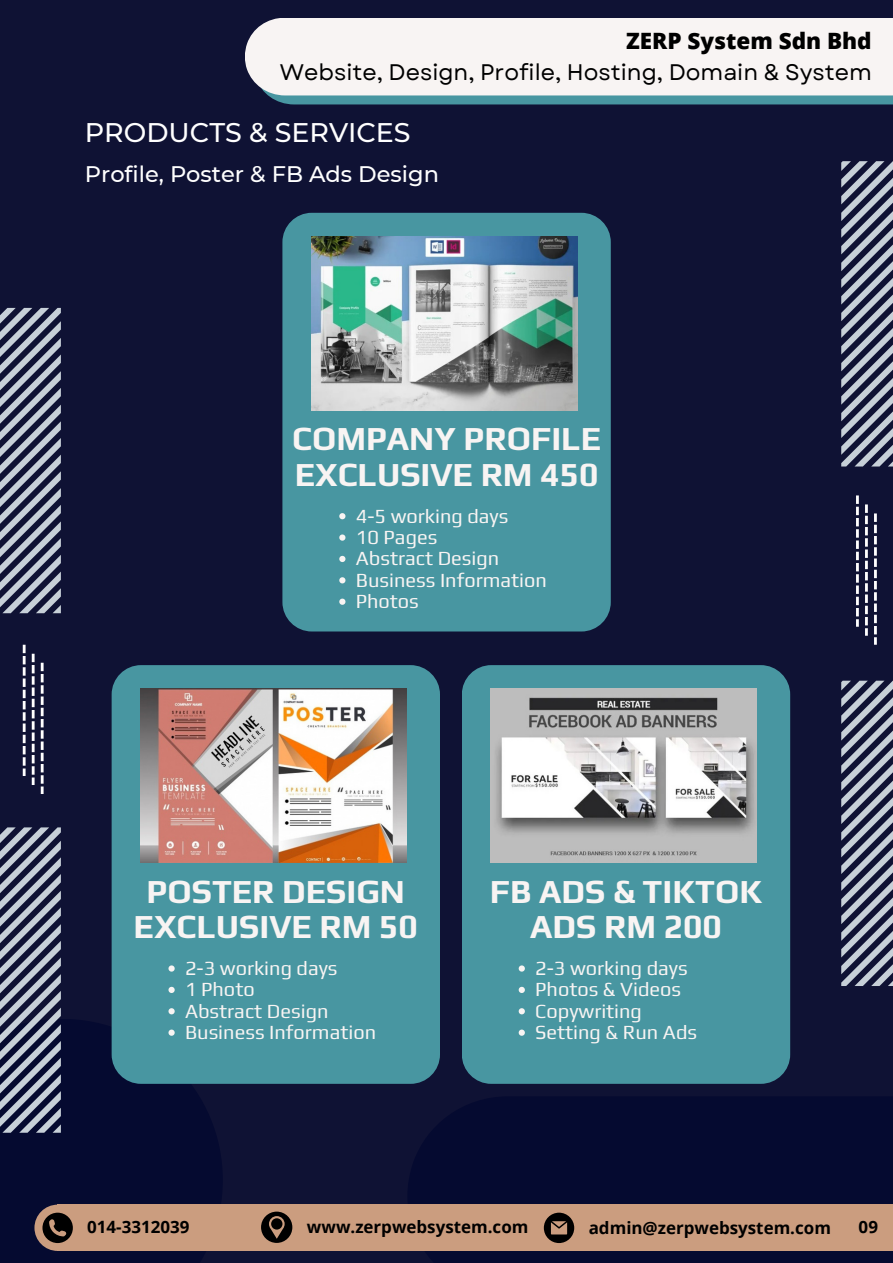
<style>
.page{position:relative;width:893px;height:1263px;background:#0f1234}
.page>*{position:absolute;margin:0;border:0;box-sizing:border-box;transform-origin:0 0}
.t1{font:700 33.38px/35.7px "Play";color:#f8f4f3;text-align:center}
.t2{font:500 26.85px "Montserrat";color:#fff}
.t3{font:22.5px "Garet";color:#000}
.t4{font:500 22.5px "Montserrat";color:#fff}
.t5{font:800 22.5px "Open Sans";color:#000}
.t6{font:19.95px "Play";color:#f8f4f3}
.t7{font:700 16.95px "Open Sans";color:#000}
</style>
<div class="page">
<div style="left:0;top:1019px;width:223px;height:244px;background:#050a30"></div>
<div style="left:407px;top:1096px;width:486px;height:167px;background:#050a30"></div>
<svg style="left:268px;top:95px;width:625px;height:9px;background:#5099a3"></svg>
<div style="left:245px;top:18px;width:648px;height:77px;background:#f8f4f3"></div>
<div style="left:112px;top:665px;width:328px;height:419px;background:#4896a1;border-radius:29px"></div>
<img style="left:141px;top:689px;width:265px;height:174px">
<div style="left:462px;top:665px;width:328px;height:419px;background:#4896a1;border-radius:29px"></div>
<img style="left:491px;top:689px;width:265px;height:174px">
<svg style="left:168px;top:965px;width:7px;height:6px"></svg>
<svg style="left:168px;top:987px;width:7px;height:6px"></svg>
<svg style="left:168px;top:1008px;width:7px;height:6px"></svg>
<svg style="left:168px;top:1029px;width:7px;height:7px"></svg>
<svg style="left:519px;top:965px;width:6px;height:6px"></svg>
<svg style="left:519px;top:987px;width:6px;height:6px"></svg>
<svg style="left:519px;top:1008px;width:6px;height:6px"></svg>
<svg style="left:519px;top:1029px;width:6px;height:7px"></svg>
<svg style="left:0;top:308px;width:61px;height:305px"></svg>
<svg style="left:0;top:827px;width:61px;height:306px"></svg>
<svg style="left:23px;top:645px;width:3px;height:131px"></svg>
<svg style="left:32px;top:654px;width:3px;height:131px"></svg>
<svg style="left:41px;top:663px;width:3px;height:131px"></svg>
<svg style="left:841px;top:161px;width:52px;height:306px"></svg>
<svg style="left:841px;top:681px;width:52px;height:305px"></svg>
<svg style="left:856px;top:495px;width:3px;height:132px"></svg>
<svg style="left:865px;top:504px;width:3px;height:132px"></svg>
<svg style="left:874px;top:513px;width:3px;height:132px"></svg>
<div style="left:34px;top:1204px;width:47px;height:47px;background:#cb9d7f;border-radius:50%"></div>
<div style="left:58px;top:1204px;width:835px;height:47px;background:#cb9d7f"></div>
<svg style="left:42px;top:1212px;width:31px;height:31px"></svg>
<svg style="left:261px;top:1211px;width:31px;height:32px"></svg>
<svg style="left:544px;top:1212px;width:30px;height:31px"></svg>
<div style="left:282px;top:213px;width:329px;height:418px;background:#4896a1;border-radius:29px"></div>
<img style="left:311px;top:237px;width:266px;height:173px">
<svg style="left:339px;top:513px;width:6px;height:6px"></svg>
<svg style="left:339px;top:534px;width:6px;height:7px"></svg>
<svg style="left:339px;top:556px;width:6px;height:6px"></svg>
<svg style="left:339px;top:577px;width:6px;height:6px"></svg>
<svg style="left:339px;top:599px;width:6px;height:6px"></svg>
<h3 class="t5" style="left:626px;top:25px;width:247px">ZERP System Sdn Bhd</h3>
<h4 class="t3" style="left:280px;top:56px;width:593px">Website, Design, Profile, Hosting, Domain &amp; System</h4>
<p class="t2" style="left:85px;top:116px;width:327px">PRODUCTS &amp; SERVICES</p>
<p class="t4" style="left:85px;top:160px;width:355px">Profile, Poster &amp; FB Ads Design</p>
<p class="t1" style="left:292px;top:420px;width:310px;text-align:left">COMPANY PROFILE<br>EXCLUSIVE RM 450</p>
<p class="t6" style="left:356px;top:504px;width:154px">4-5 working days</p>
<p class="t6" style="left:356px;top:525px;width:83px">10 Pages</p>
<p class="t6" style="left:356px;top:547px;width:145px">Abstract Design</p>
<h1 class="t6" style="left:356px;top:568px;width:193px">Business Information</h1>
<h1 class="t6" style="left:356px;top:589px;width:65px">Photos</h1>
<p class="t1" style="left:134px;top:873px;width:286px">POSTER DESIGN<br>EXCLUSIVE RM 50</p>
<p class="t6" style="left:185px;top:956px;width:154px">2-3 working days</p>
<p class="t6" style="left:185px;top:978px;width:71px">1 Photo</p>
<p class="t6" style="left:185px;top:999px;width:145px">Abstract Design</p>
<p class="t6" style="left:185px;top:1020px;width:193px">Business Information</p>
<p class="t1" style="left:490px;top:873px;width:274px">FB ADS &amp; TIKTOK<br>ADS RM 200</p>
<p class="t6" style="left:535px;top:956px;width:154px">2-3 working days</p>
<h1 class="t6" style="left:535px;top:978px;width:148px">Photos &amp; Videos</h1>
<p class="t6" style="left:535px;top:999px;width:108px">Copywriting</p>
<p class="t6" style="left:535px;top:1020px;width:163px">Setting &amp; Run Ads</p>
<p class="t7" style="left:87px;top:1214px;width:104px">014-3312039</p>
<p class="t7" style="left:307px;top:1214px;width:223px">www.zerpwebsystem.com</p>
<p class="t7" style="left:589px;top:1216px;width:244px">admin@zerpwebsystem.com</p>
<p class="t7" style="left:858px;top:1214px;width:21px">09</p>
</div>
